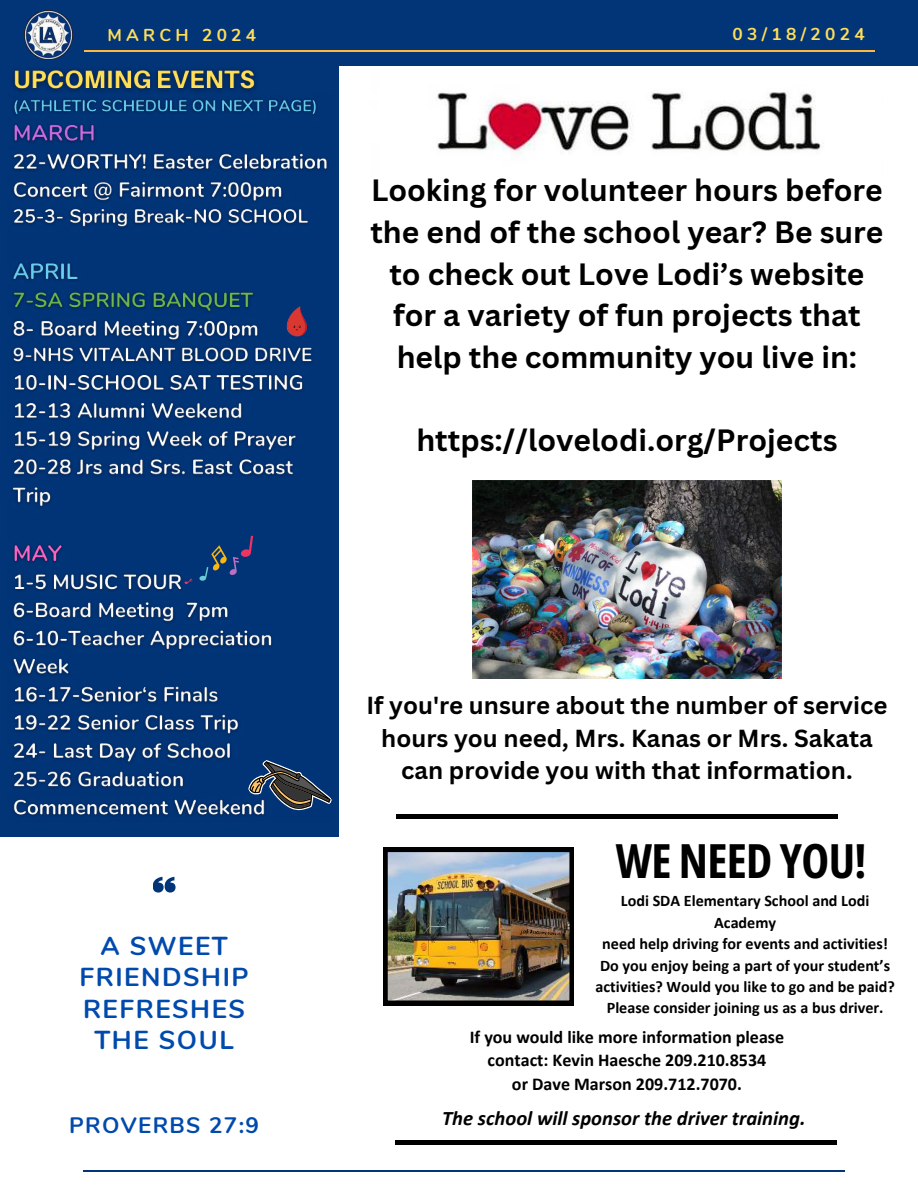
<style>
.page{position:relative;width:918px;height:1188px;background:#fff}
.page>*{position:absolute;margin:0;border:0;box-sizing:border-box;transform-origin:0 0}
.t1{font:700 46.95px "Open Sans Condensed";letter-spacing:-.015em;color:#000}
.t2{font:700 30px/41.7px "Canva Sans";color:#000;text-align:center}
.t3{font:700 25.95px/31.5px "Nunito";letter-spacing:.06em;color:#004aad;text-align:center}
.t4{font:700 24px/32.7px "Canva Sans";color:#000;text-align:center}
.t5{font:700 22.35px "Nunito";letter-spacing:.06em;color:#004aad}
.t6{font:italic 700 20.7px "Calibri";color:#000}
.t7{font:700 18px/23.7px "Calibri";color:#000;text-align:center}
.t8{font:700 17.25px "Nunito";letter-spacing:.25em;color:#ffde59}
.t9{font:700 16.2px/21.3px "Calibri";color:#000;text-align:center}
</style>
<div class="page">
<div style="left:0;top:66px;width:338px;height:771px;background:#023478"></div>
<div style="left:0;top:0;width:917px;height:66px;background:#023478"></div>
<hr style="left:84px;top:50px;width:791px;height:1px;background:#ffb73e">
<hr style="left:84px;top:1171px;width:761px;height:1px;background:#023478">
<img style="left:24px;top:11px;width:48px;height:48px">
<svg style="left:153px;top:877px;width:23px;height:16px"></svg>
<div style="left:396px;top:814px;width:442px;height:5px;background:#000"></div>
<hr style="left:395px;top:1140px;width:442px;height:4px;background:#000">
<img style="left:383px;top:848px;width:191px;height:157px">
<img style="left:436px;top:92px;width:385px;height:59px">
<img style="left:472px;top:480px;width:310px;height:198px">
<img style="left:13px;top:69px;width:243px;height:23px">
<img style="left:12px;top:99px;width:320px;height:718px">
<p class="t8" style="left:107px;top:22px;width:150px">MARCH 2024</p>
<p class="t8" style="left:733px;top:21px;width:134px">03/18/2024</p>
<h2 class="t2" style="left:370px;top:170px;width:515px">Looking for volunteer hours before the end of the school year? Be sure to check out Love Lodi’s website for a variety of fun projects that help the community you live in:</h2>
<h2 class="t2" style="left:416px;top:420px;width:423px">https://lovelodi.org/Projects</h2>
<h3 class="t3" style="left:80px;top:929px;width:171px">A SWEET<br>FRIENDSHIP<br>REFRESHES<br>THE SOUL</h3>
<h3 class="t5" style="left:69px;top:1108px;width:191px">PROVERBS 27:9</h3>
<h3 class="t4" style="left:366px;top:689px;width:523px">If you're unsure about the number of service hours you need, Mrs. Kanas or Mrs. Sakata can provide you with that information.</h3>
<h1 class="t1" style="left:616px;top:827px;width:252px">WE NEED YOU!</h1>
<p class="t9" style="left:595px;top:890px;width:301px">Lodi SDA Elementary School and Lodi Academy<br>need help driving for events and activities!<br>Do you enjoy being a part of your student’s activities? Would you like to go and be paid?<br>Please consider joining us as a bus driver.</p>
<p class="t7" style="left:470px;top:1025px;width:316px">If you would like more information please contact: Kevin Haesche 209.210.8534<br>or Dave Marson 209.712.7070.</p>
<p class="t6" style="left:442px;top:1104px;width:365px">The school will sponsor the driver training.</p>
</div>
